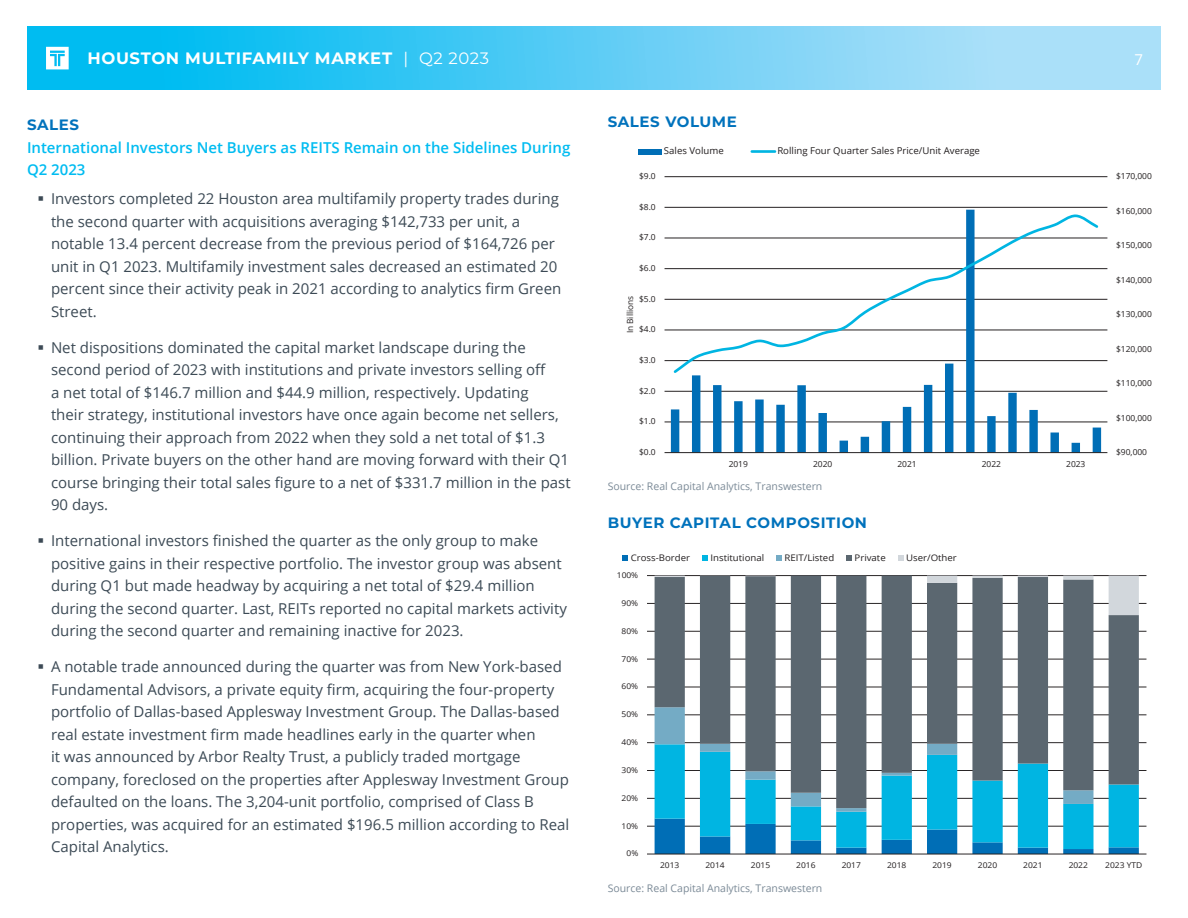
<style>
.page{position:relative;width:1188px;height:918px;background:#fff}
.page>*{position:absolute;margin:0;border:0;box-sizing:border-box;transform-origin:0 0}
.t1{font:700 16.5px "Montserrat";letter-spacing:.04em;color:#fff}
.t2{font:15px/22.5px "Open Sans";color:#3c4a55}
.t3{font:600 15px/22.5px "Open Sans";color:#00bcf1}
.t4{font:700 15px "Montserrat";letter-spacing:.04em;color:#0072bc}
.t5{font:15px "Open Sans";color:#fff}
.Copyright{font:10.5px "Open Sans";color:#7b8a97}
.t6{font:9.45px "Open Sans";color:#231f20}
.t7{font:9px "Open Sans";letter-spacing:.005em;color:#231f20;scale:1.06 1}
.t8{font:8.4px "Open Sans";letter-spacing:.005em;color:#231f20}
.t9{font:8.25px "Open Sans";color:#231f20}
.t10{font:7.95px "Open Sans";color:#231f20;scale:1.06 1}
.s1{font-weight:400}
</style>
<div class="page">
<svg style="left:27px;top:27px;width:1134px;height:62px;background:#59cdf5"></svg>
<svg style="left:46px;top:47px;width:23px;height:22px"></svg>
<hr style="left:647px;top:826px;width:499px;height:1px;background:#231f20">
<hr style="left:647px;top:798px;width:499px;height:1px;background:#231f20">
<hr style="left:647px;top:770px;width:499px;height:1px;background:#231f20">
<hr style="left:647px;top:742px;width:499px;height:1px;background:#231f20">
<hr style="left:647px;top:714px;width:499px;height:1px;background:#231f20">
<hr style="left:647px;top:687px;width:499px;height:1px;background:#231f20">
<hr style="left:647px;top:659px;width:499px;height:1px;background:#231f20">
<hr style="left:647px;top:631px;width:499px;height:1px;background:#231f20">
<hr style="left:647px;top:603px;width:499px;height:1px;background:#231f20">
<hr style="left:647px;top:575px;width:499px;height:1px;background:#231f20">
<svg style="left:655px;top:849px;width:484px;height:5px"></svg>
<svg style="left:655px;top:808px;width:484px;height:41px;fill:#00b5e2"></svg>
<svg style="left:655px;top:808px;width:438px;height:4px;fill:#00b5e2"></svg>
<svg style="left:655px;top:615px;width:484px;height:193px;fill:#5b6770"></svg>
<svg style="left:655px;top:576px;width:484px;height:39px"></svg>
<hr style="left:647px;top:854px;width:499px;height:1px;background:#231f20">
<svg style="left:622px;top:555px;width:6px;height:6px"></svg>
<svg style="left:702px;top:555px;width:6px;height:6px"></svg>
<svg style="left:776px;top:555px;width:6px;height:6px"></svg>
<svg style="left:846px;top:555px;width:6px;height:6px"></svg>
<svg style="left:898px;top:555px;width:6px;height:6px"></svg>
<hr style="left:665px;top:421px;width:442px;height:1px;background:#231f20">
<hr style="left:665px;top:391px;width:442px;height:1px;background:#231f20">
<hr style="left:665px;top:360px;width:442px;height:1px;background:#231f20">
<hr style="left:665px;top:330px;width:442px;height:1px;background:#231f20">
<hr style="left:665px;top:299px;width:442px;height:1px;background:#231f20">
<hr style="left:665px;top:268px;width:442px;height:1px;background:#231f20">
<hr style="left:665px;top:238px;width:442px;height:1px;background:#231f20">
<hr style="left:665px;top:207px;width:442px;height:1px;background:#231f20">
<hr style="left:665px;top:176px;width:442px;height:1px;background:#231f20">
<svg style="left:671px;top:210px;width:430px;height:242px"></svg>
<hr style="left:665px;top:452px;width:442px;height:1px;background:#231f20">
<svg style="left:671px;top:214px;width:430px;height:161px"></svg>
<div style="left:638px;top:149px;width:24px;height:5px;background:#006eb6"></div>
<hr style="left:752px;top:150px;width:23px;height:3px;background:#00b5e2">
<p class="t1" style="left:87px;top:46px;width:403px">HOUSTON MULTIFAMILY MARKET <span class="s1">| Q2 2023</span></p>
<p class="t5" style="left:1135px;top:49px;width:10px">7</p>
<h2 class="t4" style="left:27px;top:114px;width:54px">SALES</h2>
<h3 class="t3" style="left:27px;top:136px;width:545px">International Investors Net Buyers as REITS Remain on the Sidelines During<br>Q2 2023</h3>
<p class="t2" style="left:51px;top:187px;width:512px">Investors completed 22 Houston area multifamily property trades during the second quarter with acquisitions averaging $142,733 per unit, a notable 13.4 percent decrease from the previous period of $164,726 per unit in Q1 2023. Multifamily investment sales decreased an estimated 20 percent since their activity peak in 2021 according to analytics firm Green Street.</p>
<p class="t2" style="left:51px;top:336px;width:521px">Net dispositions dominated the capital market landscape during the second period of 2023 with institutions and private investors selling off<br>a net total of $146.7 million and $44.9 million, respectively. Updating<br>their strategy, institutional investors have once again become net sellers, continuing their approach from 2022 when they sold a net total of $1.3 billion. Private buyers on the other hand are moving forward with their Q1 course bringing their total sales figure to a net of $331.7 million in the past 90 days.</p>
<p class="t2" style="left:51px;top:529px;width:517px">International investors finished the quarter as the only group to make positive gains in their respective portfolio. The investor group was absent during Q1 but made headway by acquiring a net total of $29.4 million during the second quarter. Last, REITs reported no capital markets activity during the second quarter and remaining inactive for 2023.</p>
<p class="t2" style="left:51px;top:655px;width:520px">A notable trade announced during the quarter was from New York-based Fundamental Advisors, a private equity firm, acquiring the four-property portfolio of Dallas-based Applesway Investment Group. The Dallas-based real estate investment firm made headlines early in the quarter when<br>it was announced by Arbor Realty Trust, a publicly traded mortgage company, foreclosed on the properties after Applesway Investment Group defaulted on the loans. The 3,204-unit portfolio, comprised of Class B properties, was acquired for an estimated $196.5 million according to Real Capital Analytics.</p>
<h2 class="t4" style="left:608px;top:111px;width:131px">SALES VOLUME</h2>
<p class="t9" style="left:639px;top:170px;width:18px">$9.0</p>
<p class="t6" style="left:664px;top:144px;width:61px">Sales Volume</p>
<p class="t6" style="left:777px;top:144px;width:204px">Rolling Four Quarter Sales Price/Unit Average</p>
<p class="t9" style="left:639px;top:201px;width:18px">$8.0</p>
<p class="t9" style="left:639px;top:232px;width:18px">$7.0</p>
<p class="t9" style="left:639px;top:262px;width:18px">$6.0</p>
<p class="t9" style="left:639px;top:293px;width:18px">$5.0</p>
<p class="t8" style="left:624px;top:333px;width:39px;rotate:-90deg">In Billions</p>
<p class="t9" style="left:639px;top:324px;width:18px">$4.0</p>
<p class="t9" style="left:639px;top:354px;width:18px">$3.0</p>
<p class="t9" style="left:639px;top:385px;width:18px">$2.0</p>
<p class="t9" style="left:639px;top:416px;width:18px">$1.0</p>
<p class="t9" style="left:639px;top:446px;width:18px">$0.0</p>
<p class="t9" style="left:729px;top:459px;width:21px">2019</p>
<p class="t9" style="left:813px;top:459px;width:21px">2020</p>
<p class="t9" style="left:897px;top:459px;width:21px">2021</p>
<p class="t9" style="left:982px;top:459px;width:21px">2022</p>
<p class="t9" style="left:1066px;top:459px;width:21px">2023</p>
<p class="Copyright" style="left:608px;top:479px;width:216px">Source: Real Capital Analytics, Transwestern</p>
<h2 class="t4" style="left:608px;top:511px;width:261px">BUYER CAPITAL COMPOSITION</h2>
<p class="t7" style="left:631px;top:551px;width:58px">Cross-Border</p>
<p class="t7" style="left:710px;top:551px;width:52px">Institutional</p>
<p class="t7" style="left:785px;top:551px;width:48px">REIT/Listed</p>
<p class="t7" style="left:855px;top:551px;width:31px">Private</p>
<p class="t7" style="left:906px;top:551px;width:49px">User/Other</p>
<p class="t10" style="left:617px;top:570px;width:22px">100%</p>
<p class="t10" style="left:622px;top:597px;width:17px">90%</p>
<p class="t10" style="left:622px;top:625px;width:17px">80%</p>
<p class="t10" style="left:622px;top:653px;width:17px">70%</p>
<p class="t10" style="left:622px;top:681px;width:17px">60%</p>
<p class="t10" style="left:622px;top:709px;width:17px">50%</p>
<p class="t10" style="left:622px;top:737px;width:17px">40%</p>
<p class="t10" style="left:622px;top:765px;width:17px">30%</p>
<p class="t10" style="left:622px;top:792px;width:17px">20%</p>
<p class="t10" style="left:622px;top:820px;width:17px">10%</p>
<p class="t10" style="left:626px;top:848px;width:13px">0%</p>
<p class="t9" style="left:1116px;top:171px;width:37px">$170,000</p>
<p class="t9" style="left:1116px;top:205px;width:37px">$160,000</p>
<p class="t9" style="left:1116px;top:240px;width:37px">$150,000</p>
<p class="t9" style="left:1116px;top:274px;width:37px">$140,000</p>
<p class="t9" style="left:1116px;top:308px;width:37px">$130,000</p>
<p class="t9" style="left:1116px;top:343px;width:37px">$120,000</p>
<p class="t9" style="left:1116px;top:377px;width:37px">$110,000</p>
<p class="t9" style="left:1116px;top:412px;width:37px">$100,000</p>
<p class="t9" style="left:1116px;top:446px;width:32px">$90,000</p>
<p class="t10" style="left:660px;top:860px;width:20px">2013</p>
<p class="t10" style="left:705px;top:860px;width:20px">2014</p>
<p class="t10" style="left:751px;top:860px;width:20px">2015</p>
<p class="t10" style="left:796px;top:860px;width:20px">2016</p>
<p class="t10" style="left:842px;top:860px;width:20px">2017</p>
<p class="t10" style="left:887px;top:860px;width:20px">2018</p>
<p class="t10" style="left:932px;top:860px;width:20px">2019</p>
<p class="t10" style="left:978px;top:860px;width:20px">2020</p>
<p class="t10" style="left:1023px;top:860px;width:20px">2021</p>
<p class="t10" style="left:1069px;top:860px;width:20px">2022</p>
<p class="t10" style="left:1105px;top:860px;width:36px">2023 YTD</p>
<p class="Copyright" style="left:608px;top:881px;width:216px">Source: Real Capital Analytics, Transwestern</p>
</div>
